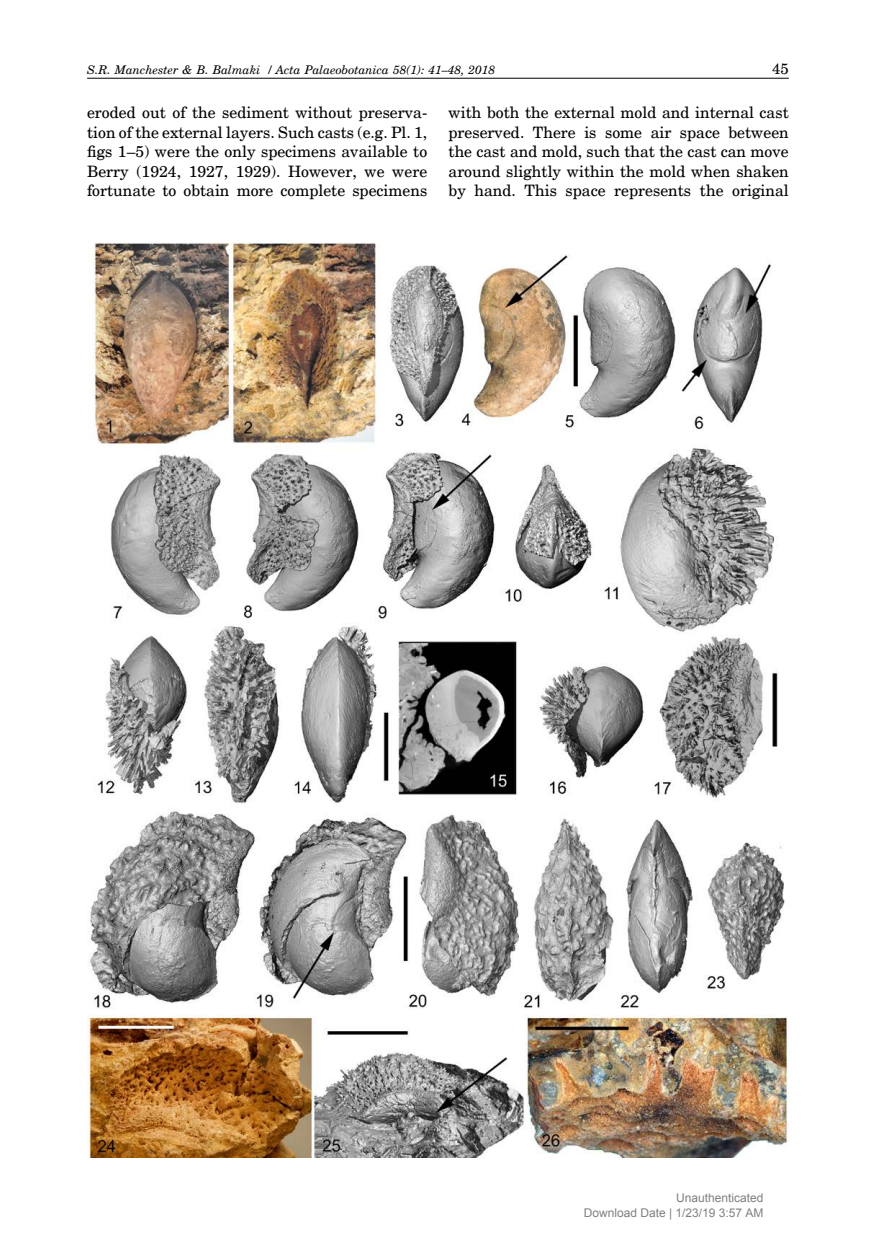
<style>
.page{position:relative;width:876px;height:1255px;background:#fff}
.page>*{position:absolute;margin:0;border:0;box-sizing:border-box;transform-origin:0 0}
.t1{font:15.75px/19.5px "New Century Schlbk";color:#000;text-align:justify}
.t2{font:15px "New Century Schlbk";color:#000}
.t3{font:italic 12px "New Century Schlbk";color:#000}
.t4{font:12px/15px "Arial";color:#808080;text-align:right}
.s1{font-style:normal}
</style>
<div class="page">
<hr style="left:87px;top:78px;width:702px;height:1px;background:#000">
<img style="left:87px;top:243px;width:702px;height:914px">
<p class="t3" style="left:87px;top:62px;width:410px">S.R. Manchester &amp; B. Balmaki <span class="s1">/</span> Acta Palaeobotanica 58(1): 41–48, 2018</p>
<p class="t2" style="left:772px;top:59px;width:18px">45</p>
<p class="t1" style="left:87px;top:103px;width:342px">eroded out of the sediment without preserva&shy;tion of the external layers. Such casts (e.g. Pl. 1, figs 1–5) were the only specimens available to Berry (1924, 1927, 1929). However, we were fortunate to obtain more complete specimens</p>
<p class="t1" style="left:449px;top:103px;width:342px">with both the external mold and internal cast preserved. There is some air space between the cast and mold, such that the cast can move around slightly within the mold when shaken by hand. This space represents the original</p>
<p class="t4" style="left:584px;top:1191px;width:181px">Unauthenticated<br>Download Date | 1/23/19 3:57 AM</p>
</div>
